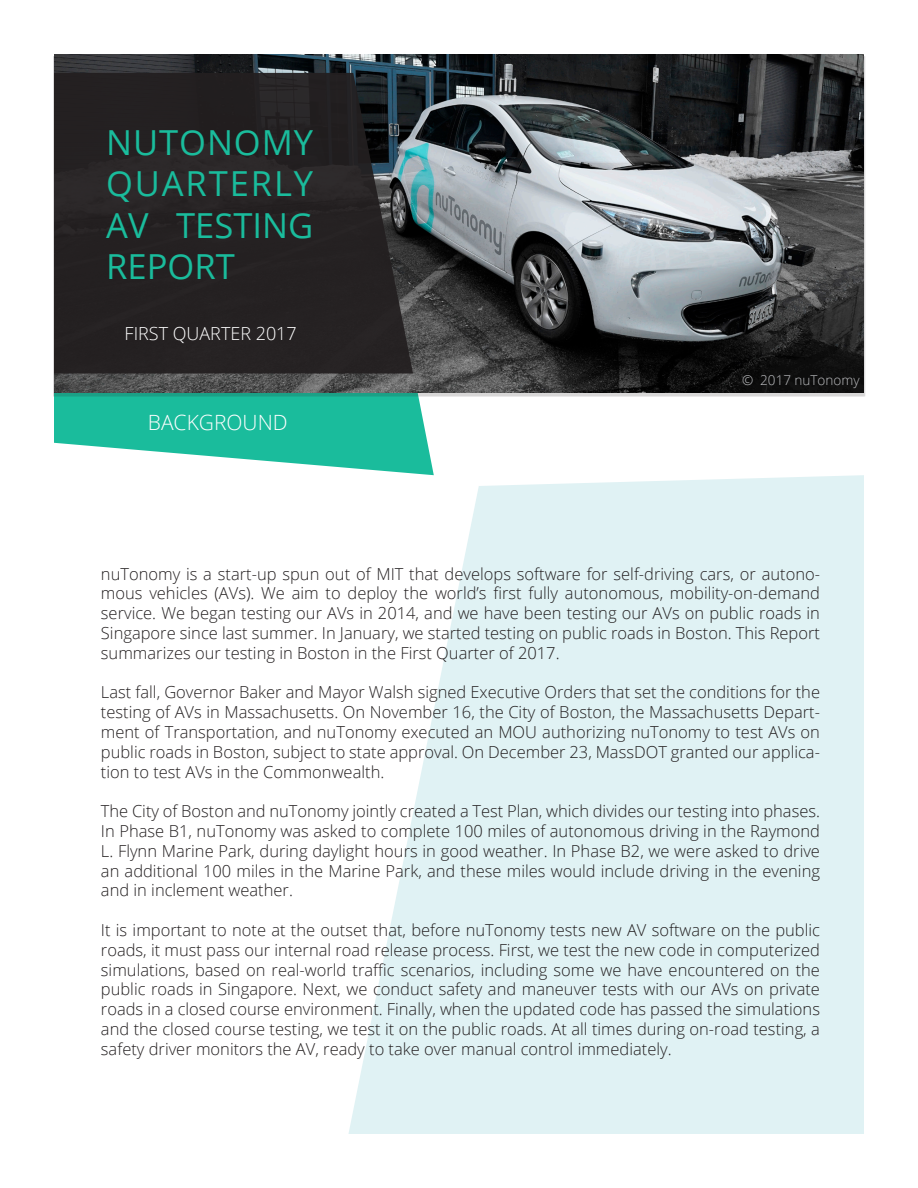
<style>
.page{position:relative;width:918px;height:1188px;background:#fff}
.page>*{position:absolute;margin:0;border:0;box-sizing:border-box;transform-origin:0 0}
.t1{font:34.5px/41.4px "Open Sans";letter-spacing:.025em;color:#1abc9c;text-align:justify}
.t2{font:300 21px "Open Sans";color:#fff}
.t3{font:300 18px "Open Sans";color:#fff}
.t4{font:300 16.5px/19.8px "Open Sans";color:#231f20;text-align:justify}
.t5{font:300 13.5px "Open Sans";color:#bebfc2}
</style>
<div class="page">
<svg style="left:54px;top:397px;width:380px;height:78px"></svg>
<svg style="left:348px;top:475px;width:516px;height:659px;background:#e4f3f5"></svg>
<img style="left:54px;top:54px;width:810px;height:338px">
<svg style="left:54px;top:73px;width:359px;height:301px;background:#262425"></svg>
<p class="t1" style="left:106px;top:121px;width:208px">NUTONOMY QUARTERLY AV TESTING REPORT</p>
<p class="t3" style="left:125px;top:322px;width:174px">FIRST QUARTER 2017</p>
<p class="t2" style="left:148px;top:408px;width:141px">BACKGROUND</p>
<p class="t5" style="left:742px;top:371px;width:119px">© 2017 nuTonomy</p>
<p class="t4" style="left:101px;top:563px;width:721px">nuTonomy is a start-up spun out of MIT that develops software for self-driving cars, or autono&shy;mous vehicles (AVs). We aim to deploy the world’s first fully autonomous, mobility-on-demand service. We began testing our AVs in 2014, and we have been testing our AVs on public roads in Singapore since last summer. In January, we started testing on public roads in Boston. This Report summarizes our testing in Boston in the First Quarter of 2017.</p>
<p class="t4" style="left:101px;top:682px;width:721px">Last fall, Governor Baker and Mayor Walsh signed Executive Orders that set the conditions for the testing of AVs in Massachusetts. On November 16, the City of Boston, the Massachusetts Depart&shy;ment of Transportation, and nuTonomy executed an MOU authorizing nuTonomy to test AVs on public roads in Boston, subject to state approval. On December 23, MassDOT granted our applica&shy;tion to test AVs in the Commonwealth.</p>
<p class="t4" style="left:101px;top:801px;width:721px">The City of Boston and nuTonomy jointly created a Test Plan, which divides our testing into phases.<br>In Phase B1, nuTonomy was asked to complete 100 miles of autonomous driving in the Raymond L. Flynn Marine Park, during daylight hours in good weather. In Phase B2, we were asked to drive an additional 100 miles in the Marine Park, and these miles would include driving in the evening and in inclement weather.</p>
<p class="t4" style="left:101px;top:920px;width:721px">It is important to note at the outset that, before nuTonomy tests new AV software on the public roads, it must pass our internal road release process. First, we test the new code in computerized simulations, based on real-world traffic scenarios, including some we have encountered on the public roads in Singapore. Next, we conduct safety and maneuver tests with our AVs on private roads in a closed course environment. Finally, when the updated code has passed the simulations and the closed course testing, we test it on the public roads. At all times during on-road testing, a safety driver monitors the AV, ready to take over manual control immediately.</p>
</div>
